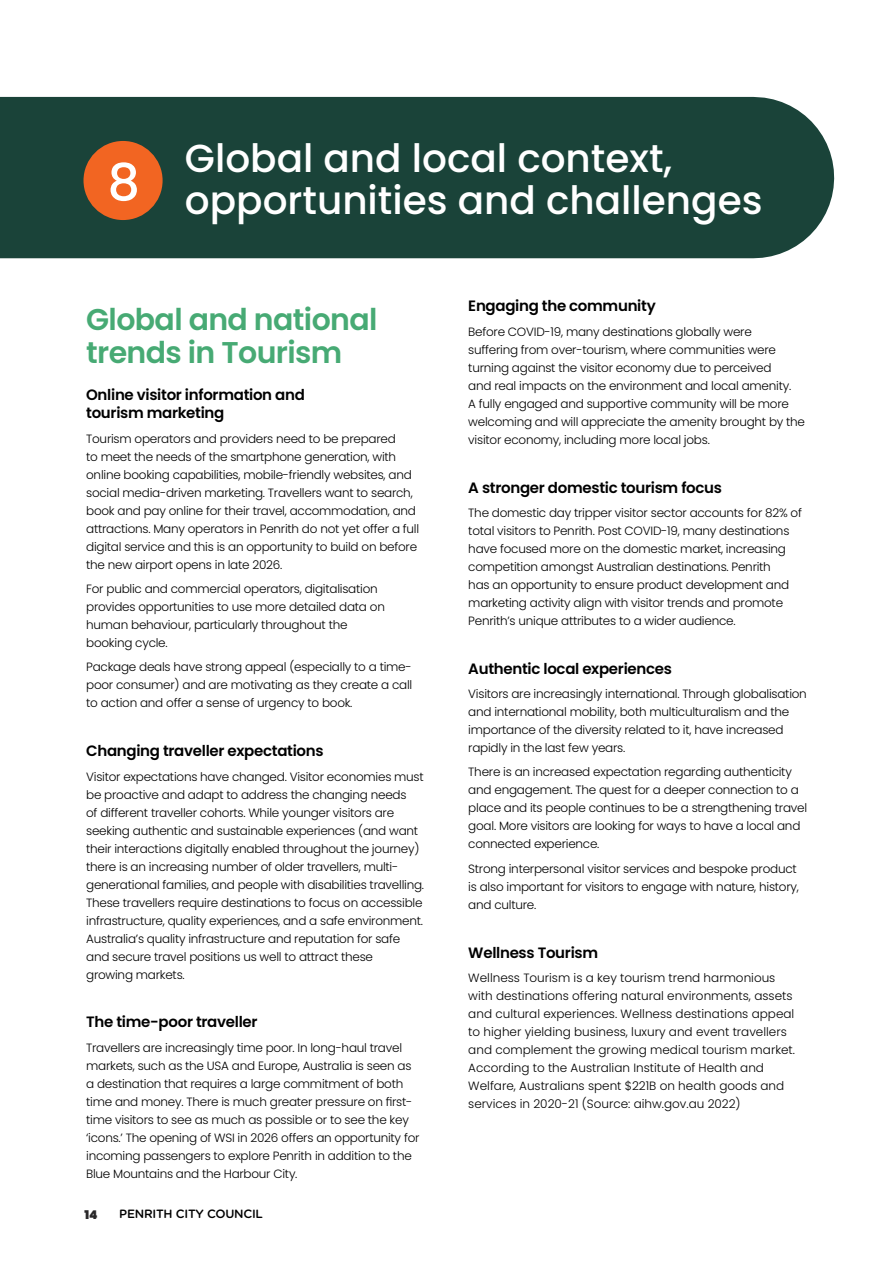
<style>
.page{position:relative;width:893px;height:1263px;background:#fff}
.page>*{position:absolute;margin:0;border:0;box-sizing:border-box;transform-origin:0 0}
.H1_Title{font:500 51px "Poppins";color:#fff}
.H1_Title-2{font:500 39px "Poppins";color:#fff}
.Body_8pt{font:600 30px/33px "Poppins";letter-spacing:-.02em;color:#47aa74}
.Body_8pt-2{font:600 15px/18px "Poppins";letter-spacing:-.02em;color:#000}
.Body_8pt-3{font:300 12px/18px "Poppins";letter-spacing:-.02em;color:#000}
.Body_8pt-4{font:300 12px/18px "Poppins";color:#000}
.t1{font:500 12px "Gotham Rounded";letter-spacing:-.02em;color:#000}
.t2{font:900 12px "Poppins";color:#292829}
</style>
<div class="page">
<div style="left:0;top:97px;width:753px;height:161px;background:#1a4339"></div>
<div style="left:84px;top:141px;width:79px;height:79px;background:#f26522;border-radius:50%"></div>
<h1 class="H1_Title" style="left:107px;top:153px;width:34px">8</h1>
<h1 class="H1_Title-2" style="left:185px;top:136px;width:489px">Global and local context,</h1>
<h1 class="H1_Title-2" style="left:185px;top:178px;width:579px">opportunities and challenges</h1>
<p class="Body_8pt" style="left:86px;top:303px;width:293px">Global and national trends in Tourism</p>
<p class="Body_8pt-2" style="left:86px;top:386px;width:220px">Online visitor information and tourism marketing</p>
<p class="Body_8pt-3" style="left:86px;top:429px;width:334px">Tourism operators and providers need to be prepared<br>to meet the needs of the smartphone generation, with online booking capabilities, mobile-friendly websites, and social media-driven marketing. Travellers want to search, book and pay online for their travel, accommodation, and attractions. Many operators in Penrith do not yet offer a full digital service and this is an opportunity to build on before the new airport opens in late 2026.</p>
<p class="Body_8pt-3" style="left:86px;top:580px;width:300px">For public and commercial operators, digitalisation provides opportunities to use more detailed data on human behaviour, particularly throughout the booking cycle.</p>
<p class="Body_8pt-3" style="left:86px;top:658px;width:328px;text-align:justify">Package deals have strong appeal (especially to a time&shy;poor consumer) and are motivating as they create a call to action and offer a sense of urgency to book.</p>
<p class="Body_8pt-2" style="left:86px;top:742px;width:239px">Changing traveller expectations</p>
<p class="Body_8pt-3" style="left:86px;top:767px;width:339px">Visitor expectations have changed. Visitor economies must be proactive and adapt to address the changing needs<br>of different traveller cohorts. While younger visitors are seeking authentic and sustainable experiences (and want their interactions digitally enabled throughout the journey) there is an increasing number of older travellers, multi&shy;generational families, and people with disabilities travelling.<br>These travellers require destinations to focus on accessible infrastructure, quality experiences, and a safe environment.<br>Australia’s quality infrastructure and reputation for safe and secure travel positions us well to attract these<br>growing markets.</p>
<p class="Body_8pt-2" style="left:86px;top:1013px;width:173px">The time-poor traveller</p>
<p class="Body_8pt-3" style="left:86px;top:1039px;width:335px">Travellers are increasingly time poor. In long-haul travel markets, such as the USA and Europe, Australia is seen as a destination that requires a large commitment of both time and money. There is much greater pressure on first&shy;time visitors to see as much as possible or to see the key ‘icons.’ The opening of WSI in 2026 offers an opportunity for incoming passengers to explore Penrith in addition to the Blue Mountains and the Harbour City.</p>
<p class="t2" style="left:84px;top:1207px;width:15px">14</p>
<p class="t1" style="left:119px;top:1205px;width:145px">PENRITH CITY COUNCIL</p>
<p class="Body_8pt-2" style="left:468px;top:297px;width:189px">Engaging the community</p>
<p class="Body_8pt-3" style="left:468px;top:323px;width:338px">Before COVID-19, many destinations globally were<br>suffering from over-tourism, where communities were turning against the visitor economy due to perceived<br>and real impacts on the environment and local amenity.<br>A fully engaged and supportive community will be more welcoming and will appreciate the amenity brought by the visitor economy, including more local jobs.</p>
<p class="Body_8pt-2" style="left:468px;top:478px;width:255px">A stronger domestic tourism focus</p>
<p class="Body_8pt-3" style="left:468px;top:504px;width:335px">The domestic day tripper visitor sector accounts for 82% of total visitors to Penrith. Post COVID-19, many destinations have focused more on the domestic market, increasing competition amongst Australian destinations. Penrith<br>has an opportunity to ensure product development and marketing activity align with visitor trends and promote Penrith’s unique attributes to a wider audience.</p>
<p class="Body_8pt-2" style="left:468px;top:659px;width:205px">Authentic local experiences</p>
<p class="Body_8pt-3" style="left:468px;top:685px;width:340px">Visitors are increasingly international. Through globalisation and international mobility, both multiculturalism and the importance of the diversity related to it, have increased rapidly in the last few years.</p>
<p class="Body_8pt-3" style="left:468px;top:763px;width:340px">There is an increased expectation regarding authenticity and engagement. The quest for a deeper connection to a place and its people continues to be a strengthening travel goal. More visitors are looking for ways to have a local and connected experience.</p>
<p class="Body_8pt-3" style="left:468px;top:860px;width:332px">Strong interpersonal visitor services and bespoke product is also important for visitors to engage with nature, history, and culture.</p>
<p class="Body_8pt-2" style="left:468px;top:943px;width:131px">Wellness Tourism</p>
<p class="Body_8pt-4" style="left:468px;top:969px;width:328px">Wellness Tourism is a key tourism trend harmonious with destinations offering natural environments, assets and cultural experiences. Wellness destinations appeal to higher yielding business, luxury and event travellers and complement the growing medical tourism market.<br>According to the Australian Institute of Health and Welfare, Australians spent $221B on health goods and services in 2020-21 (Source: aihw.gov.au 2022)</p>
</div>
